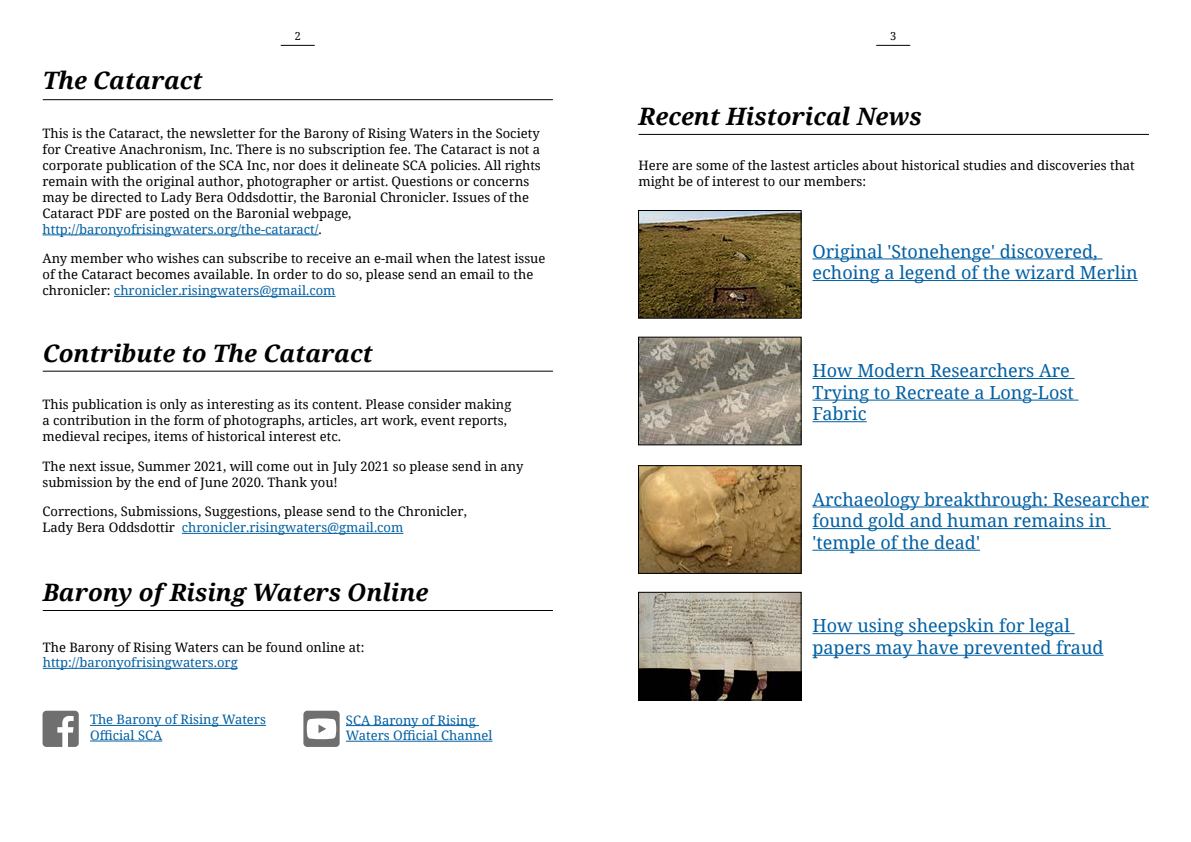
<style>
.page{position:relative;width:1191px;height:842px;background:#fff}
.page>*{position:absolute;margin:0;border:0;box-sizing:border-box;transform-origin:0 0}
.t1{font:italic 700 24px "Noto Serif";color:#000}
.t2{font:18px/21.6px "Noto Serif";color:#005fa3}
.t3{font:13px/16px "Noto Serif";color:#000}
.t4{font:13px/15.6px "Noto Serif";color:#005fa3}
.t5{font:11px "Noto Serif";color:#000}
.s1{color:#005fa3}
</style>
<div class="page">
<hr style="left:876px;top:45px;width:34px;height:1px;background:#000">
<hr style="left:281px;top:45px;width:34px;height:1px;background:#000">
<hr style="left:43px;top:235px;width:275px;height:1px;background:#005fa3">
<hr style="left:114px;top:296px;width:221px;height:1px;background:#005fa3">
<hr style="left:43px;top:99px;width:510px;height:1px;background:#000">
<hr style="left:182px;top:533px;width:221px;height:1px;background:#005fa3">
<hr style="left:43px;top:371px;width:510px;height:1px;background:#000">
<hr style="left:43px;top:610px;width:510px;height:1px;background:#000">
<hr style="left:43px;top:668px;width:195px;height:1px;background:#005fa3">
<svg style="left:43px;top:711px;width:36px;height:36px"></svg>
<svg style="left:303px;top:711px;width:37px;height:36px"></svg>
<hr style="left:346px;top:725px;width:133px;height:1px;background:#005fa3">
<hr style="left:346px;top:741px;width:146px;height:1px;background:#005fa3">
<hr style="left:90px;top:725px;width:176px;height:1px;background:#005fa3">
<hr style="left:90px;top:741px;width:72px;height:1px;background:#005fa3">
<hr style="left:638px;top:134px;width:511px;height:1px;background:#000">
<hr style="left:812px;top:258px;width:290px;height:1px;background:#005fa3">
<hr style="left:812px;top:280px;width:325px;height:1px;background:#005fa3">
<img style="left:640px;top:212px;width:159px;height:105px">
<div style="left:638px;top:210px;width:163px;height:109px;border:1px solid #000"></div>
<hr style="left:812px;top:378px;width:262px;height:1px;background:#005fa3">
<hr style="left:812px;top:400px;width:266px;height:1px;background:#005fa3">
<hr style="left:812px;top:421px;width:54px;height:1px;background:#005fa3">
<img style="left:640px;top:339px;width:159px;height:104px">
<div style="left:638px;top:337px;width:163px;height:108px;border:1px solid #000"></div>
<hr style="left:812px;top:506px;width:337px;height:1px;background:#005fa3">
<hr style="left:812px;top:528px;width:299px;height:1px;background:#005fa3">
<hr style="left:812px;top:550px;width:168px;height:1px;background:#005fa3">
<img style="left:640px;top:467px;width:159px;height:105px">
<div style="left:638px;top:465px;width:163px;height:109px;border:1px solid #000"></div>
<hr style="left:812px;top:633px;width:262px;height:1px;background:#005fa3">
<hr style="left:812px;top:655px;width:291px;height:1px;background:#005fa3">
<img style="left:640px;top:594px;width:159px;height:104px">
<div style="left:638px;top:592px;width:163px;height:108px;border:1px solid #000"></div>
<h1 class="t1" style="left:43px;top:64px;width:161px">The Cataract</h1>
<p class="t5" style="left:295px;top:29px;width:8px">2</p>
<p class="t5" style="left:890px;top:29px;width:8px">3</p>
<h1 class="t1" style="left:638px;top:99px;width:285px">Recent Historical News</h1>
<p class="t3" style="left:43px;top:125px;width:500px">This is the Cataract, the newsletter for the Barony of Rising Waters in the Society for Creative Anachronism, Inc. There is no subscription fee. The Cataract is not a corporate publication of the SCA Inc, nor does it delineate SCA policies. All rights remain with the original author, photographer or artist. Questions or concerns may be directed to Lady Bera Oddsdottir, the Baronial Chronicler. Issues of the Cataract PDF are posted on the Baronial webpage, <span class="s1">http://baronyofrisingwaters.org/the-cataract/</span>.</p>
<p class="t3" style="left:43px;top:250px;width:504px">Any member who wishes can subscribe to receive an e-mail when the latest issue of the Cataract becomes available. In order to do so, please send an email to the chronicler: <span class="s1">chronicler.risingwaters@gmail.com</span></p>
<h1 class="t1" style="left:43px;top:336px;width:331px">Contribute to The Cataract</h1>
<p class="t3" style="left:43px;top:396px;width:470px">This publication is only as interesting as its content. Please consider making a contribution in the form of photographs, articles, art work, event reports, medieval recipes, items of historical interest etc.</p>
<p class="t3" style="left:43px;top:458px;width:482px">The next issue, Summer 2021, will come out in July 2021 so please send in any submission by the end of June 2020. Thank you!</p>
<p class="t3" style="left:43px;top:503px;width:426px">Corrections, Submissions, Suggestions, please send to the Chronicler,<br>Lady Bera Oddsdottir <span class="s1">chronicler.risingwaters@gmail.com</span></p>
<h1 class="t1" style="left:43px;top:575px;width:387px">Barony of Rising Waters Online</h1>
<p class="t3" style="left:43px;top:639px;width:323px">The Barony of Rising Waters can be found online at:</p>
<p class="t4" style="left:43px;top:654px;width:196px">http://baronyofrisingwaters.org</p>
<p class="t4" style="left:90px;top:711px;width:177px">The Barony of Rising Waters<br>Official SCA</p>
<p class="t4" style="left:346px;top:712px;width:148px">SCA Barony of Rising<br>Waters Official Channel</p>
<p class="t3" style="left:638px;top:157px;width:498px">Here are some of the lastest articles about historical studies and discoveries that might be of interest to our members:</p>
<h2 class="t2" style="left:812px;top:240px;width:327px">Original 'Stonehenge' discovered, echoing a legend of the wizard Merlin</h2>
<h2 class="t2" style="left:812px;top:359px;width:263px">How Modern Researchers Are<br>Trying to Recreate a Long-Lost<br>Fabric</h2>
<h2 class="t2" style="left:812px;top:488px;width:338px">Archaeology breakthrough: Researcher found gold and human remains in 'temple of the dead'</h2>
<h2 class="t2" style="left:812px;top:614px;width:292px">How using sheepskin for legal papers may have prevented fraud</h2>
</div>
